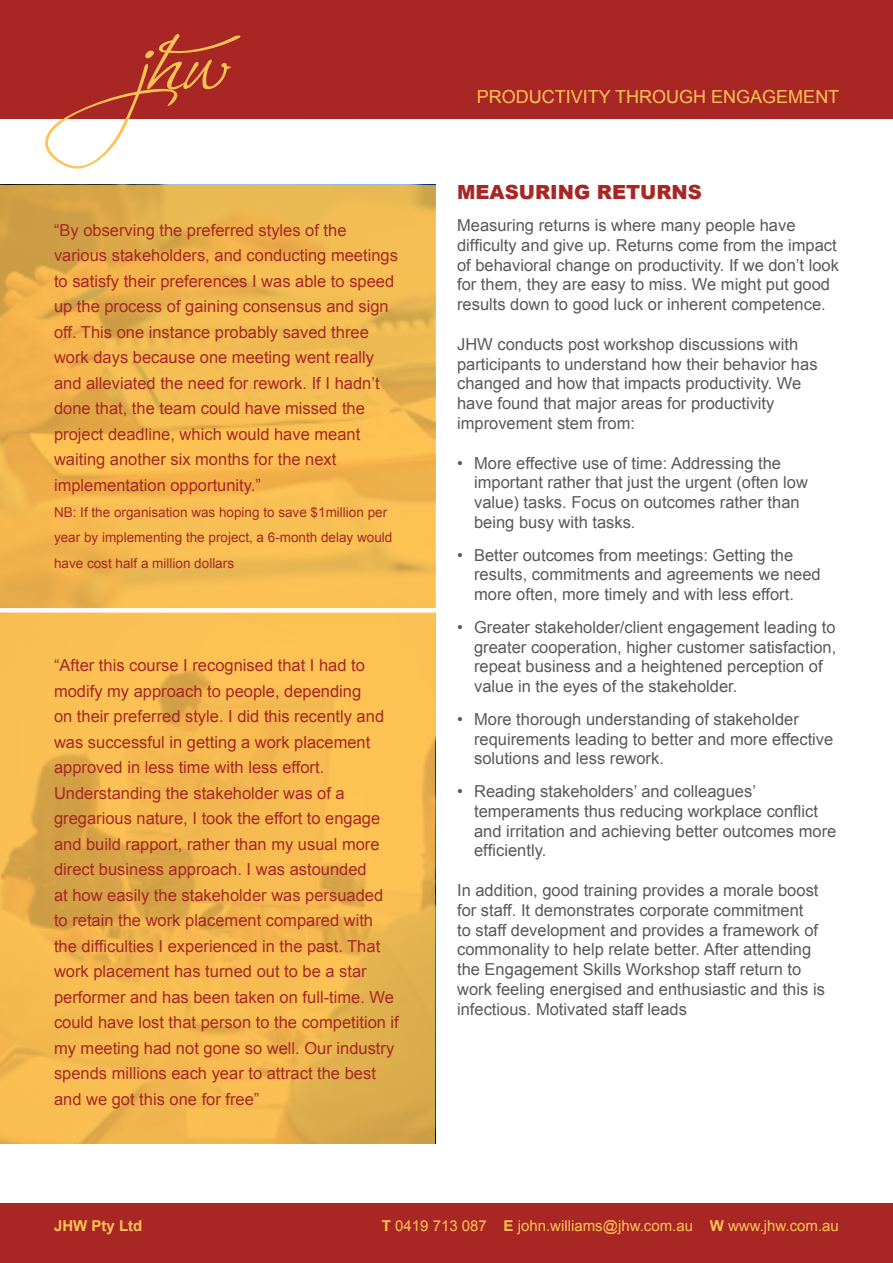
<style>
.page{position:relative;width:893px;height:1263px;background:#fff}
.page>*{position:absolute;margin:0;border:0;box-sizing:border-box;transform-origin:0 0}
.t1{font:900 19.5px "Arial";color:#a82724}
.t2{font:18px "Arial";color:#fec355}
.t3{font:16.5px/19.8px "Arial";color:#58595b}
.t4{font:16.5px/25.5px "Arial";color:#a82724}
.t5{font:15px "Arial";color:#fec355}
.t6{font:700 15px "Arial";color:#fec355}
.t7{font:13.5px/25.5px "Arial";color:#a82724}
.s1{font-weight:700}
</style>
<div class="page">
<svg style="left:0;top:613px;width:435px;height:530px;fill:#f6bb51"></svg>
<div style="left:0;top:0;width:893px;height:119px;background:#a82724"></div>
<div style="left:0;top:1203px;width:893px;height:60px;background:#a82724"></div>
<svg style="left:45px;top:34px;width:196px;height:135px"></svg>
<svg style="left:0;top:185px;width:435px;height:423px;fill:#f3ba52"></svg>
<p class="t4" style="left:54px;top:218px;width:345px">“By observing the preferred styles of the various stakeholders, and conducting meetings to satisfy their preferences I was able to speed up the process of gaining consensus and sign off. This one instance probably saved three work days because one meeting went really and alleviated the need for rework. If I hadn’t done that, the team could have missed the project deadline, which would have meant waiting another six months for the next implementation opportunity.”</p>
<p class="t7" style="left:54px;top:499px;width:340px">NB: If the organisation was hoping to save $1million per year by implementing the project, a 6-month delay would have cost half a million dollars</p>
<p class="t4" style="left:54px;top:653px;width:346px">“After this course I recognised that I had to modify my approach to people, depending<br>on their preferred style. I did this recently and was successful in getting a work placement approved in less time with less effort.<br>Understanding the stakeholder was of a gregarious nature, I took the effort to engage and build rapport, rather than my usual more direct business approach. I was astounded<br>at how easily the stakeholder was persuaded to retain the work placement compared with the difficulties I experienced in the past. That work placement has turned out to be a star performer and has been taken on full-time. We could have lost that person to the competition if my meeting had not gone so well. Our industry spends millions each year to attract the best and we got this one for free”</p>
<p class="t2" style="left:477px;top:85px;width:63px">Producti</p>
<p class="t2" style="left:571px;top:85px;width:58px">vity throu</p>
<p class="t2" style="left:679px;top:85px;width:111px">gh engagement</p>
<p class="t1" style="left:457px;top:178px;width:246px">MEASURING RETURNS</p>
<p class="t3" style="left:457px;top:215px;width:383px">Measuring returns is where many people have difficulty and give up. Returns come from the impact of behavioral change on productivity. If we don’t look for them, they are easy to miss. We might put good results down to good luck or inherent competence.</p>
<p class="t3" style="left:457px;top:334px;width:362px">JHW conducts post workshop discussions with participants to understand how their behavior has changed and how that impacts productivity. We have found that major areas for productivity improvement stem from:</p>
<p class="t3" style="left:474px;top:453px;width:335px;text-indent:-17px">• More effective use of time: Addressing the important rather that just the urgent (often low value) tasks. Focus on outcomes rather than being busy with tasks.</p>
<p class="t3" style="left:474px;top:545px;width:348px;text-indent:-17px">• Better outcomes from meetings: Getting the results, commitments and agreements we need more often, more timely and with less effort.</p>
<p class="t3" style="left:474px;top:617px;width:364px;text-indent:-17px">• Greater stakeholder/client engagement leading to greater cooperation, higher customer satisfaction, repeat business and a heightened perception of value in the eyes of the stakeholder.</p>
<p class="t3" style="left:474px;top:709px;width:361px;text-indent:-17px">• More thorough understanding of stakeholder requirements leading to better and more effective solutions and less rework.</p>
<p class="t3" style="left:474px;top:781px;width:364px;text-indent:-17px">• Reading stakeholders’ and colleagues’ temperaments thus reducing workplace conflict and irritation and achieving better outcomes more efficiently.</p>
<p class="t3" style="left:457px;top:880px;width:369px">In addition, good training provides a morale boost for staff. It demonstrates corporate commitment<br>to staff development and provides a framework of commonality to help relate better. After attending the Engagement Skills Workshop staff return to work feeling energised and enthusiastic and this is infectious. Motivated staff leads</p>
<p class="t6" style="left:54px;top:1215px;width:90px">JHW Pty Ltd</p>
<p class="t5" style="left:382px;top:1215px;width:459px"><span class="s1">T</span> 0419 713 087 <span class="s1">E</span> john.williams@jhw.com.au <span class="s1">W</span> www.jhw.com.au</p>
</div>
